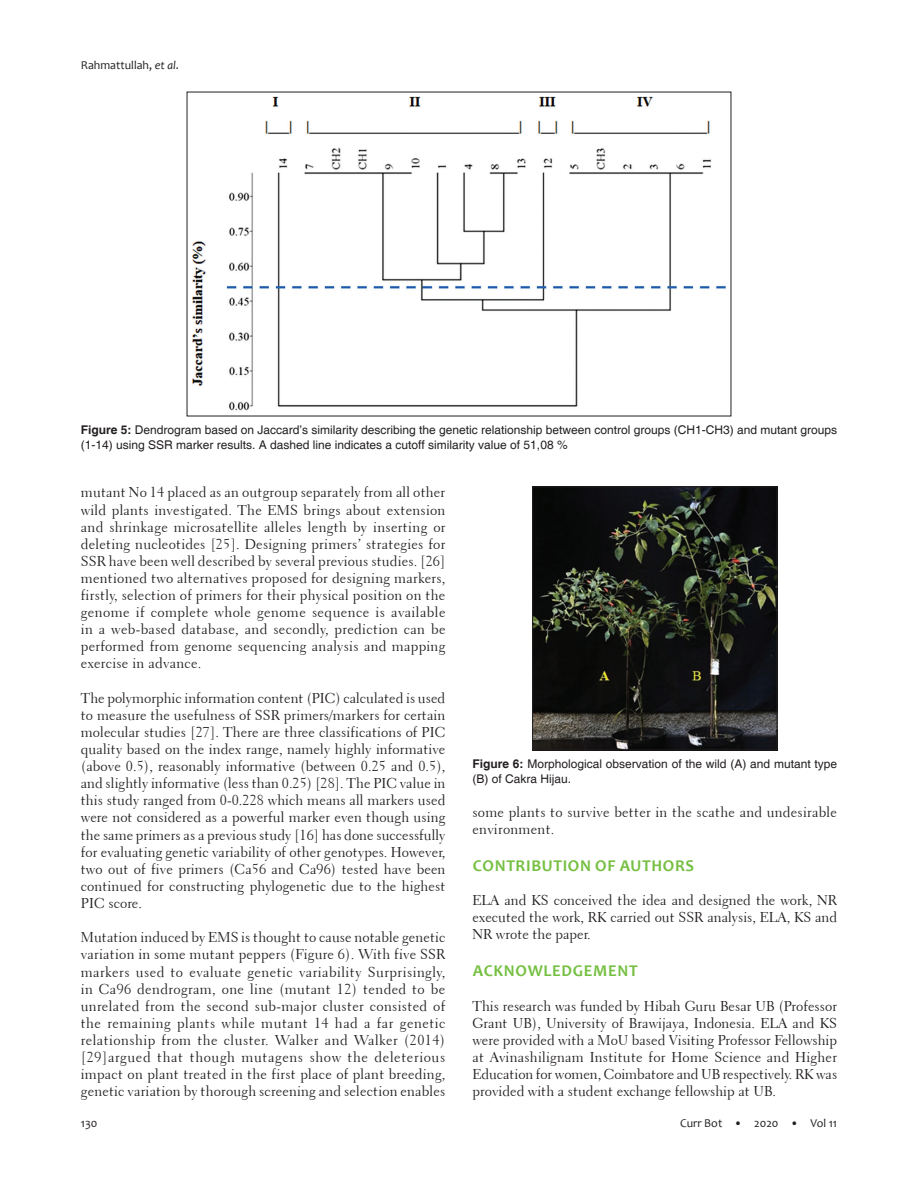
<style>
.page{position:relative;width:918px;height:1188px;background:#fff}
.page>*{position:absolute;margin:0;border:0;box-sizing:border-box;transform-origin:0 0}
.t1{font:700 16.5px "Candara";letter-spacing:.04em;color:#76c043}
.TX{font:14.25px/17.1px "Transitional 521 BT Roman A";letter-spacing:.01em;color:#231f20;text-align:justify}
.FGC{font:12px/15px "Helvetica";color:#231f20}
.t2{font:12px "Candara";color:#231f20}
.s1{font-style:italic}
.s2{font-weight:700}
</style>
<div class="page">
<img style="left:192px;top:96px;width:534px;height:315px">
<img style="left:534px;top:489px;width:241px;height:259px">
<div style="left:532px;top:487px;width:245px;height:263px;border:1px solid #231f20"></div>
<p class="t2" style="left:81px;top:58px;width:100px">Rahmattullah, <span class="s1">et al</span>.</p>
<p class="FGC" style="left:81px;top:423px;width:758px"><span class="s2">Figure 5:</span> Dendrogram based on Jaccard’s similarity describing the genetic relationship between control groups (CH1-CH3) and mutant groups (1-14) using SSR marker results. A dashed line indicates a cutoff similarity value of 51,08 %</p>
<p class="TX" style="left:81px;top:484px;width:366px">mutant No 14 placed as an outgroup separately from all other wild plants investigated. The EMS brings about extension and shrinkage microsatellite alleles length by inserting or deleting nucleotides [25]. Designing primers’ strategies for SSR have been well described by several previous studies. [26] mentioned two alternatives proposed for designing markers, firstly, selection of primers for their physical position on the genome if complete whole genome sequence is available in a web-based database, and secondly, prediction can be performed from genome sequencing analysis and mapping exercise in advance.</p>
<p class="TX" style="left:81px;top:689px;width:366px">The polymorphic information content (PIC) calculated is used to measure the usefulness of SSR primers/markers for certain molecular studies [27]. There are three classifications of PIC quality based on the index range, namely highly informative (above 0.5), reasonably informative (between 0.25 and 0.5), and slightly informative (less than 0.25) [28]. The PIC value in this study ranged from 0-0.228 which means all markers used were not considered as a powerful marker even though using the same primers as a previous study [16] has done successfully for evaluating genetic variability of other genotypes. However, two out of five primers (Ca56 and Ca96) tested have been continued for constructing phylogenetic due to the highest PIC score.</p>
<p class="TX" style="left:81px;top:929px;width:366px">Mutation induced by EMS is thought to cause notable genetic variation in some mutant peppers (Figure 6). With five SSR markers used to evaluate genetic variability Surprisingly, in Ca96 dendrogram, one line (mutant 12) tended to be unrelated from the second sub-major cluster consisted of the remaining plants while mutant 14 had a far genetic relationship from the cluster. Walker and Walker (2014) [29]argued that though mutagens show the deleterious impact on plant treated in the first place of plant breeding, genetic variation by thorough screening and selection enables</p>
<p class="FGC" style="left:472px;top:757px;width:366px"><span class="s2">Figure 6:</span> Morphological observation of the wild (A) and mutant type (B) of Cakra Hijau.</p>
<p class="TX" style="left:472px;top:803px;width:366px">some plants to survive better in the scathe and undesirable environment.</p>
<h1 class="t1" style="left:473px;top:855px;width:223px">CONTRIBUTION OF AUTHORS</h1>
<p class="TX" style="left:472px;top:892px;width:366px">ELA and KS conceived the idea and designed the work, NR executed the work, RK carried out SSR analysis, ELA, KS and NR wrote the paper.</p>
<h1 class="t1" style="left:473px;top:961px;width:166px">ACKNOWLEDGEMENT</h1>
<p class="TX" style="left:472px;top:997px;width:366px">This research was funded by Hibah Guru Besar UB (Professor Grant UB), University of Brawijaya, Indonesia. ELA and KS were provided with a MoU based Visiting Professor Fellowship at Avinashilignam Institute for Home Science and Higher Education for women, Coimbatore and UB respectively. RK was provided with a student exchange fellowship at UB.</p>
<p class="t2" style="left:81px;top:1115px;width:18px">130</p>
<p class="t2" style="left:680px;top:1115px;width:159px">Curr Bot • 2020 • Vol 11</p>
</div>
